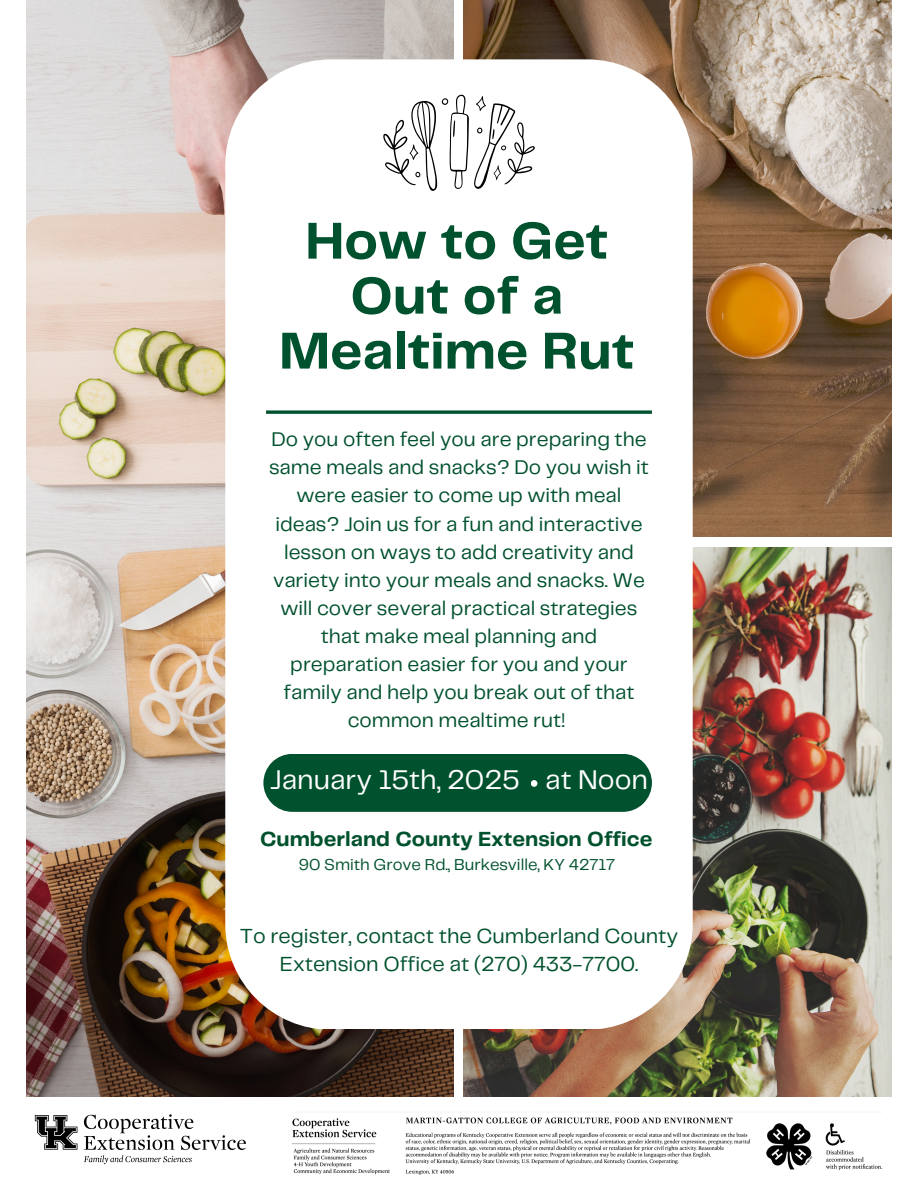
<style>
.page{position:relative;width:918px;height:1188px;background:#fff}
.page>*{position:absolute;margin:0;border:0;box-sizing:border-box;transform-origin:0 0}
.t1{font:700 53.85px/54.9px "Telegraf";color:#00512d;text-align:center}
.t2{font:28.2px "Telegraf";color:#fff}
.t3{font:21.15px/28.7px "Telegraf";color:#00512d;text-align:center}
.t4{font:700 21.15px "Telegraf";color:#00512d}
.t5{font:20.55px/28.2px "Telegraf";color:#00512d;text-align:center}
.t6{font:16.5px "Telegraf";color:#00512d}
</style>
<div class="page">
<img style="left:26px;top:0;width:428px;height:1097px">
<img style="left:464px;top:0;width:427px;height:536px">
<img style="left:464px;top:548px;width:427px;height:549px">
<div style="left:225px;top:59px;width:468px;height:970px;background:#fff;border-radius:106px"></div>
<svg style="left:266px;top:410px;width:386px;height:4px;background:#276b4d"></svg>
<div style="left:263px;top:754px;width:389px;height:58px;background:#00512d"></div>
<svg style="left:383px;top:94px;width:152px;height:97px"></svg>
<img style="left:291px;top:1117px;width:591px;height:58px">
<img style="left:26px;top:1096px;width:228px;height:69px">
<div style="left:531px;top:780px;width:6px;height:7px;background:#fff;border-radius:50%"></div>
<p class="t1" style="left:279px;top:216px;width:357px">How to Get<br>Out of a<br>Mealtime Rut</p>
<p class="t5" style="left:269px;top:426px;width:381px">Do you often feel you are preparing the same meals and snacks? Do you wish it were easier to come up with meal ideas? Join us for a fun and interactive lesson on ways to add creativity and variety into your meals and snacks. We will cover several practical strategies that make meal planning and preparation easier for you and your family and help you break out of that common mealtime rut!</p>
<h2 class="t2" style="left:270px;top:768px;width:380px">January 15th, 2025 at Noon</h2>
<h1 class="t4" style="left:260px;top:830px;width:394px">Cumberland County Extension Office</h1>
<p class="t6" style="left:299px;top:857px;width:318px">90 Smith Grove Rd., Burkesville, KY 42717</p>
<h3 class="t3" style="left:240px;top:922px;width:440px">To register, contact the Cumberland County<br>Extension Office at (270) 433-7700.</h3>
</div>
